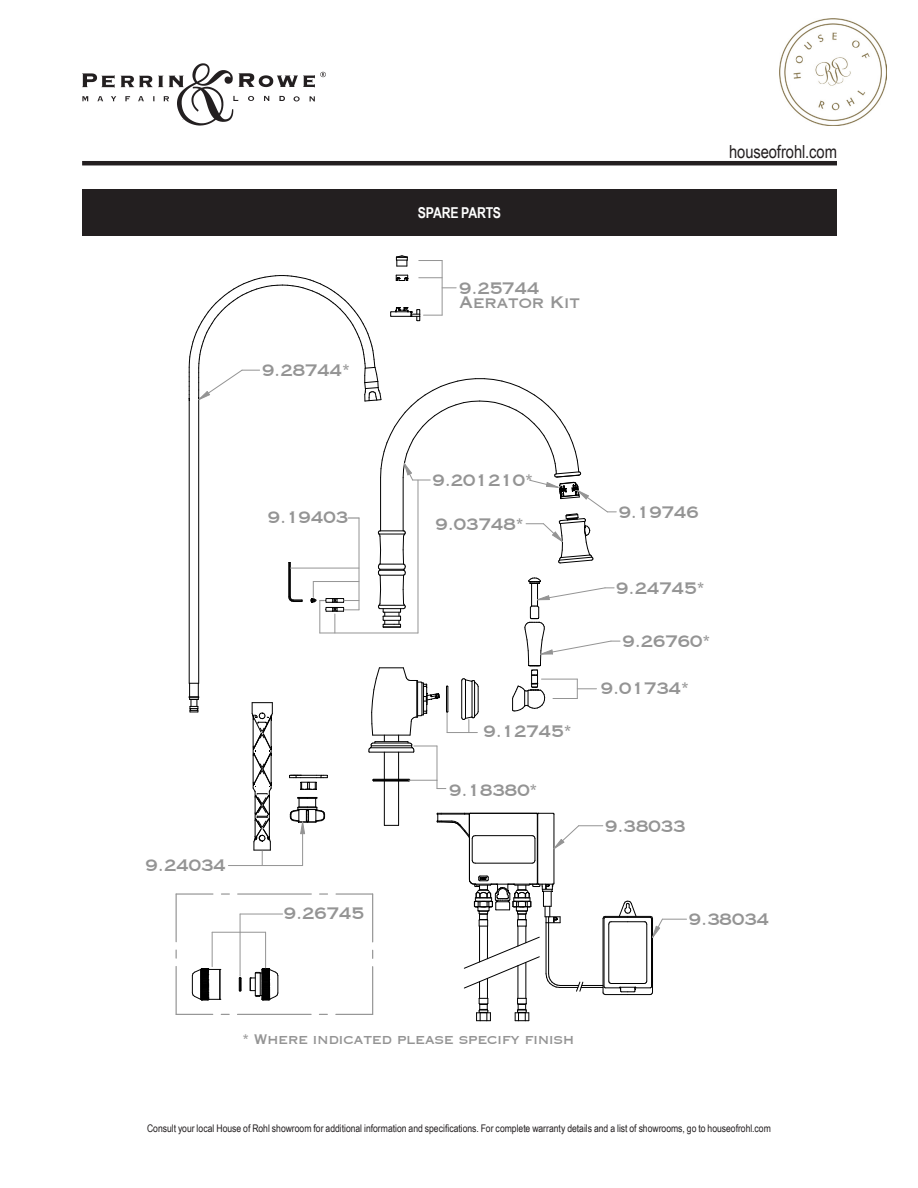
<style>
.page{position:relative;width:918px;height:1188px;background:#fff}
.page>*{position:absolute;margin:0;border:0;box-sizing:border-box;transform-origin:0 0}
.t1{font:18px "Arial Narrow";letter-spacing:-.005em;color:#231f20}
.t2{font:700 15.75px/14.1px "Copperplate S Si";letter-spacing:.005em;color:#949494}
.Product_Title_Bar{font:700 15px "Arial Narrow";letter-spacing:-.02em;color:#fff}
.t3{font:700 13.2px "Copperplate S Si";color:#949494}
.t4{font:10.5px "Arial Narrow";color:#231f20}
</style>
<div class="page">
<hr style="left:82px;top:161px;width:755px;height:4px;background:#231f20">
<div style="left:82px;top:189px;width:755px;height:46px;background:#231f20"></div>
<img style="left:779px;top:19px;width:107px;height:107px">
<svg style="left:82px;top:63px;width:244px;height:63px"></svg>
<svg style="left:396px;top:255px;width:12px;height:12px"></svg>
<svg style="left:419px;top:260px;width:23px;height:1px"></svg>
<hr style="left:442px;top:261px;width:1px;height:54px;background:#949494">
<svg style="left:250px;top:968px;width:29px;height:33px"></svg>
<svg style="left:239px;top:977px;width:3px;height:15px"></svg>
<svg style="left:191px;top:968px;width:30px;height:33px"></svg>
<hr style="left:212px;top:932px;width:1px;height:35px;background:#949494">
<hr style="left:212px;top:932px;width:54px;height:1px;background:#949494">
<hr style="left:240px;top:932px;width:1px;height:44px;background:#949494">
<hr style="left:265px;top:932px;width:1px;height:36px;background:#949494">
<svg style="left:240px;top:915px;width:1px;height:17px"></svg>
<hr style="left:240px;top:914px;width:43px;height:1px;background:#949494">
<hr style="left:554px;top:814px;width:1px;height:69px;background:#000">
<hr style="left:537px;top:814px;width:1px;height:69px;background:#000">
<hr style="left:469px;top:814px;width:1px;height:65px;background:#000">
<hr style="left:176px;top:894px;width:1px;height:48px;background:#949494">
<hr style="left:176px;top:966px;width:1px;height:48px;background:#949494">
<hr style="left:176px;top:1014px;width:37px;height:1px;background:#949494">
<hr style="left:237px;top:1014px;width:74px;height:1px;background:#949494">
<hr style="left:336px;top:1014px;width:37px;height:1px;background:#949494">
<hr style="left:372px;top:967px;width:1px;height:47px;background:#949494">
<hr style="left:372px;top:894px;width:1px;height:48px;background:#949494">
<hr style="left:336px;top:893px;width:37px;height:2px;background:#949494">
<svg style="left:320px;top:893px;width:8px;height:2px"></svg>
<hr style="left:238px;top:893px;width:73px;height:2px;background:#949494">
<svg style="left:221px;top:893px;width:8px;height:2px"></svg>
<hr style="left:176px;top:893px;width:37px;height:2px;background:#949494">
<hr style="left:228px;top:865px;width:75px;height:1px;background:#949494">
<svg style="left:464px;top:876px;width:223px;height:145px"></svg>
<svg style="left:189px;top:275px;width:431px;height:590px"></svg>
<p class="t2" style="left:262px;top:363px;width:90px">9.28744*</p>
<p class="t2" style="left:268px;top:510px;width:82px">9.19403</p>
<p class="t2" style="left:146px;top:859px;width:82px">9.24034</p>
<p class="t2" style="left:284px;top:906px;width:82px">9.26745</p>
<p class="Product_Title_Bar" style="left:418px;top:201px;width:85px">SPARE PARTS</p>
<p class="t2" style="left:459px;top:281px;width:122px">9.25744<br>Aerator Kit</p>
<p class="t1" style="left:729px;top:138px;width:109px">houseofrohl.com</p>
<p class="t2" style="left:432px;top:473px;width:102px">9.201210*</p>
<p class="t2" style="left:435px;top:517px;width:90px">9.03748*</p>
<p class="t2" style="left:483px;top:724px;width:90px">9.12745*</p>
<p class="t2" style="left:449px;top:783px;width:90px">9.18380*</p>
<p class="t2" style="left:619px;top:505px;width:82px">9.19746</p>
<p class="t2" style="left:616px;top:581px;width:90px">9.24745*</p>
<p class="t2" style="left:622px;top:634px;width:90px">9.26760*</p>
<p class="t2" style="left:601px;top:681px;width:90px">9.01734*</p>
<p class="t2" style="left:605px;top:819px;width:82px">9.38033</p>
<p class="t2" style="left:689px;top:912px;width:82px">9.38034</p>
<p class="t3" style="left:243px;top:1032px;width:333px">* Where indicated please specify finish</p>
<p class="t4" style="left:147px;top:1121px;width:625px">Consult your local House of Rohl showroom for additional information and specifications. For complete warranty details and a list of showrooms, go to houseofrohl.com</p>
</div>
